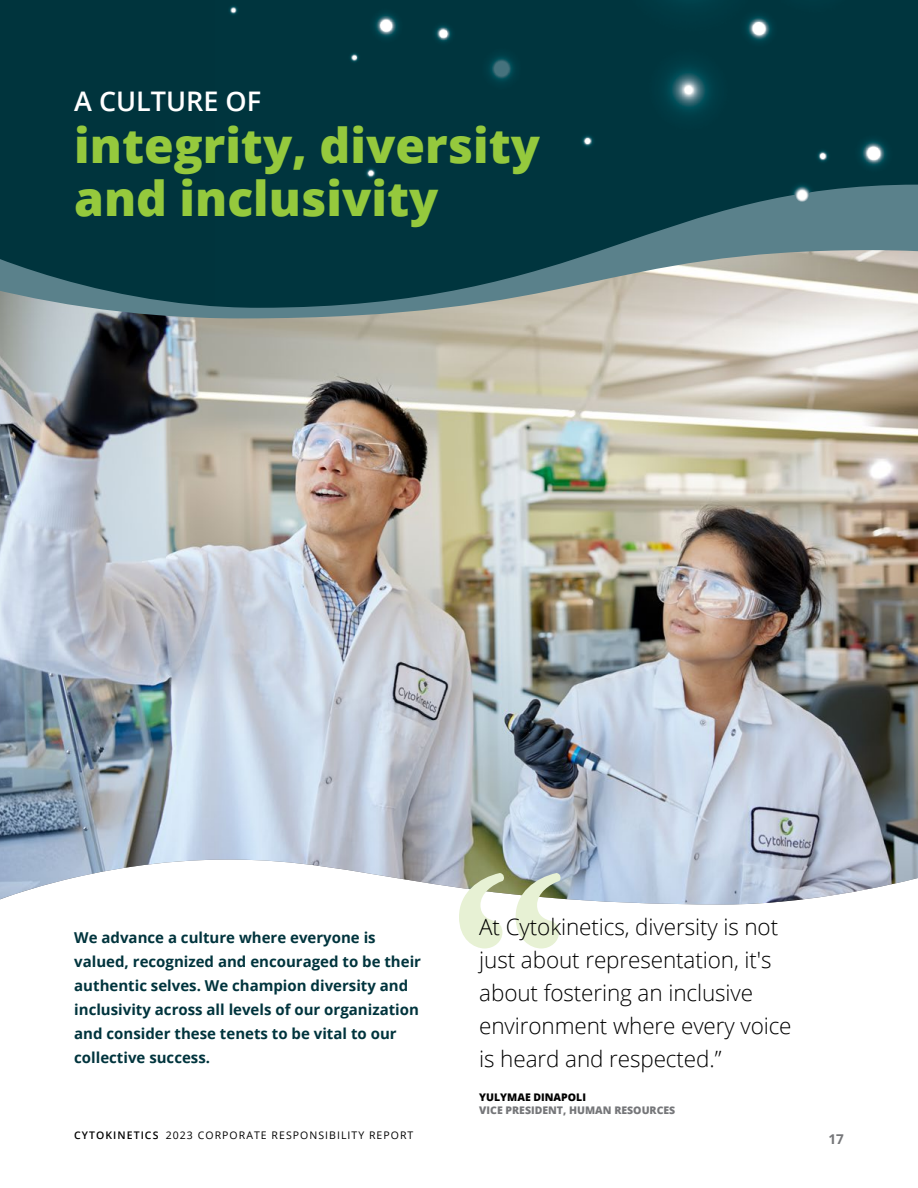
<style>
.page{position:relative;width:918px;height:1188px;background:#fff}
.page>*{position:absolute;margin:0;border:0;box-sizing:border-box;transform-origin:0 0}
.t1{font:800 48px/52.5px "Open Sans";color:#95c93d}
.t2{font:600 27px "Open Sans";color:#fff}
.t3{font:300 22.5px/33px "Open Sans";letter-spacing:-.005em;color:#000}
.t4{font:700 15px/24px "Open Sans";color:#00343d}
.t5{font:700 13.5px "Open Sans";color:#757679}
.t6{font:10.5px "Open Sans";letter-spacing:.1em;color:#000}
.t7{font:800 10.5px "Open Sans";color:#757679}
.t8{font:800 10.5px "Open Sans";color:#000}
.s1{font-weight:600}
</style>
<div class="page">
<img style="left:0;top:337px;width:918px;height:567px">
<svg style="left:0;top:308px;width:918px;height:29px;background:#b4b5ae"></svg>
<div style="left:0;top:0;width:216px;height:308px;background:#00343d"></div>
<img style="left:216px;top:0;width:702px;height:318px">
<svg style="left:459px;top:873px;width:103px;height:75px"></svg>
<h2 class="t2" style="left:74px;top:83px;width:188px">A CULTURE OF</h2>
<h1 class="t1" style="left:74px;top:117px;width:467px">integrity, diversity and inclusivity</h1>
<p class="t4" style="left:74px;top:925px;width:348px">We advance a culture where everyone is valued, recognized and encouraged to be their authentic selves. We champion diversity and inclusivity across all levels of our organization and consider these tenets to be vital to our collective success.</p>
<h3 class="t3" style="left:479px;top:910px;width:314px">At Cytokinetics, diversity is not just about representation, it's about fostering an inclusive environment where every voice is heard and respected.”</h3>
<p class="t8" style="left:479px;top:1089px;width:108px">YULYMAE DINAPOLI</p>
<p class="t7" style="left:479px;top:1103px;width:198px">VICE PRESIDENT, HUMAN RESOURCES</p>
<p class="t6" style="left:74px;top:1128px;width:341px"><span class="s1">CYTOKINETICS</span> 2023 CORPORATE RESPONSIBILITY REPORT</p>
<p class="t5" style="left:828px;top:1130px;width:17px">17</p>
</div>
